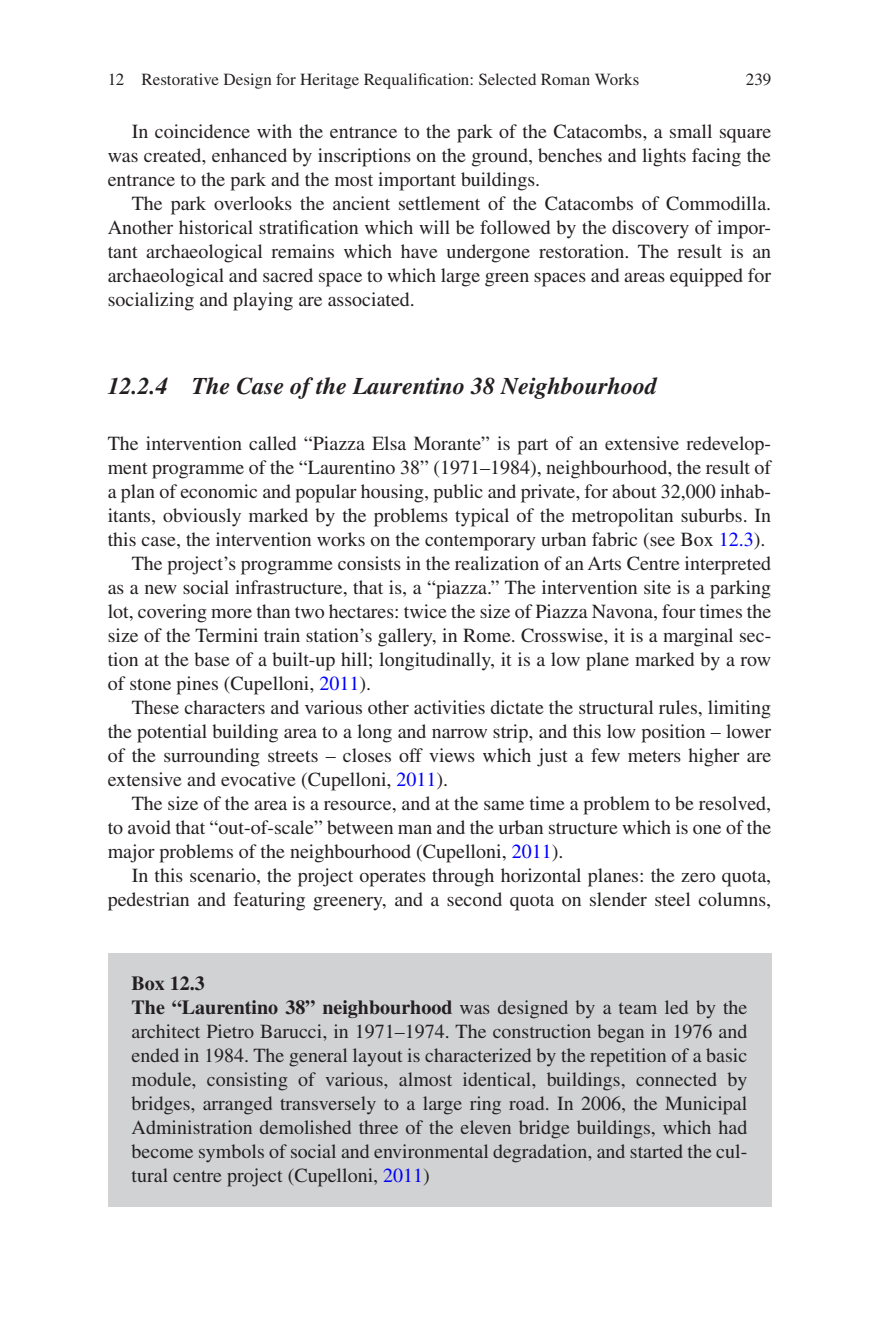
<style>
.page{position:relative;width:879px;height:1333px;background:#fff}
.page>*{position:absolute;margin:0;border:0;box-sizing:border-box;transform-origin:0 0}
.t1{font:italic 700 24px "Times LT Std";color:#231f20}
.t2{font:20px/24px "Times LT Std";color:#231f20;text-align:justify}
.t3{font:17px "Times LT Std";letter-spacing:.005em;color:#231f20}
.s1{color:#0000fa}
.s2{font-weight:700}
</style>
<div class="page">
<div style="left:108px;top:952px;width:663px;height:254px;background:#d1d2d4"></div>
<p class="t3" style="left:108px;top:70px;width:533px">12 Restorative Design for Heritage Requalification: Selected Roman Works</p>
<p class="t3" style="left:746px;top:70px;width:27px">239</p>
<p class="t2" style="left:108px;top:119px;width:665px;text-indent:24px">In coincidence with the entrance to the park of the Catacombs, a small square was created, enhanced by inscriptions on the ground, benches and lights facing the entrance to the park and the most important buildings.</p>
<p class="t2" style="left:108px;top:191px;width:665px;text-indent:24px">The park overlooks the ancient settlement of the Catacombs of Commodilla.<br>Another historical stratification which will be followed by the discovery of impor&shy;tant archaeological remains which have undergone restoration. The result is an archaeological and sacred space to which large green spaces and areas equipped for socializing and playing are associated.</p>
<p class="t1" style="left:108px;top:372px;width:551px">12.2.4 The Case of the Laurentino 38 Neighbourhood</p>
<p class="t2" style="left:108px;top:431px;width:665px">The intervention called “Piazza Elsa Morante” is part of an extensive redevelop-</p>
<p class="t2" style="left:108px;top:455px;width:665px">ment programme of the “Laurentino 38” (1971–1984), neighbourhood, the result of</p>
<p class="t2" style="left:108px;top:479px;width:665px">a plan of economic and popular housing, public and private, for about 32,000 inhab-</p>
<p class="t2" style="left:108px;top:503px;width:665px">itants, obviously marked by the problems typical of the metropolitan suburbs. In</p>
<p class="t2" style="left:108px;top:527px;width:659px">this case, the intervention works on the contemporary urban fabric (see Box <span class="s1">12.3</span>).</p>
<p class="t2" style="left:132px;top:551px;width:641px">The project’s programme consists in the realization of an Arts Centre interpreted</p>
<p class="t2" style="left:108px;top:575px;width:665px">as a new social infrastructure, that is, a “piazza.” The intervention site is a parking</p>
<p class="t2" style="left:108px;top:599px;width:665px">lot, covering more than two hectares: twice the size of Piazza Navona, four times the</p>
<p class="t2" style="left:108px;top:623px;width:665px">size of the Termini train station’s gallery, in Rome. Crosswise, it is a marginal sec-</p>
<p class="t2" style="left:108px;top:647px;width:665px">tion at the base of a built-up hill; longitudinally, it is a low plane marked by a row</p>
<p class="t2" style="left:108px;top:671px;width:265px">of stone pines (Cupelloni, <span class="s1">2011</span>).</p>
<p class="t2" style="left:132px;top:695px;width:641px">These characters and various other activities dictate the structural rules, limiting</p>
<p class="t2" style="left:108px;top:719px;width:665px">the potential building area to a long and narrow strip, and this low position – lower</p>
<p class="t2" style="left:108px;top:743px;width:665px">of the surrounding streets – closes off views which just a few meters higher are</p>
<p class="t2" style="left:108px;top:767px;width:342px">extensive and evocative (Cupelloni, <span class="s1">2011</span>).</p>
<p class="t2" style="left:132px;top:791px;width:641px">The size of the area is a resource, and at the same time a problem to be resolved,</p>
<p class="t2" style="left:108px;top:815px;width:665px">to avoid that “out-of-scale” between man and the urban structure which is one of the</p>
<p class="t2" style="left:108px;top:839px;width:457px">major problems of the neighbourhood (Cupelloni, <span class="s1">2011</span>).</p>
<p class="t2" style="left:132px;top:863px;width:641px">In this scenario, the project operates through horizontal planes: the zero quota,</p>
<p class="t2" style="left:108px;top:887px;width:665px">pedestrian and featuring greenery, and a second quota on slender steel columns,</p>
<p class="t2" style="left:132px;top:971px;width:617px;text-align:left"><span class="s2">Box 12.3<br>The “Laurentino 38” neighbourhood</span> was designed by a team led by the architect Pietro Barucci, in 1971–1974. The construction began in 1976 and ended in 1984. The general layout is characterized by the repetition of a basic module, consisting of various, almost identical, buildings, connected by bridges, arranged transversely to a large ring road. In 2006, the Municipal Administration demolished three of the eleven bridge buildings, which had become symbols of social and environmental degradation, and started the cul&shy;tural centre project (Cupelloni, <span class="s1">2011</span>)</p>
</div>
